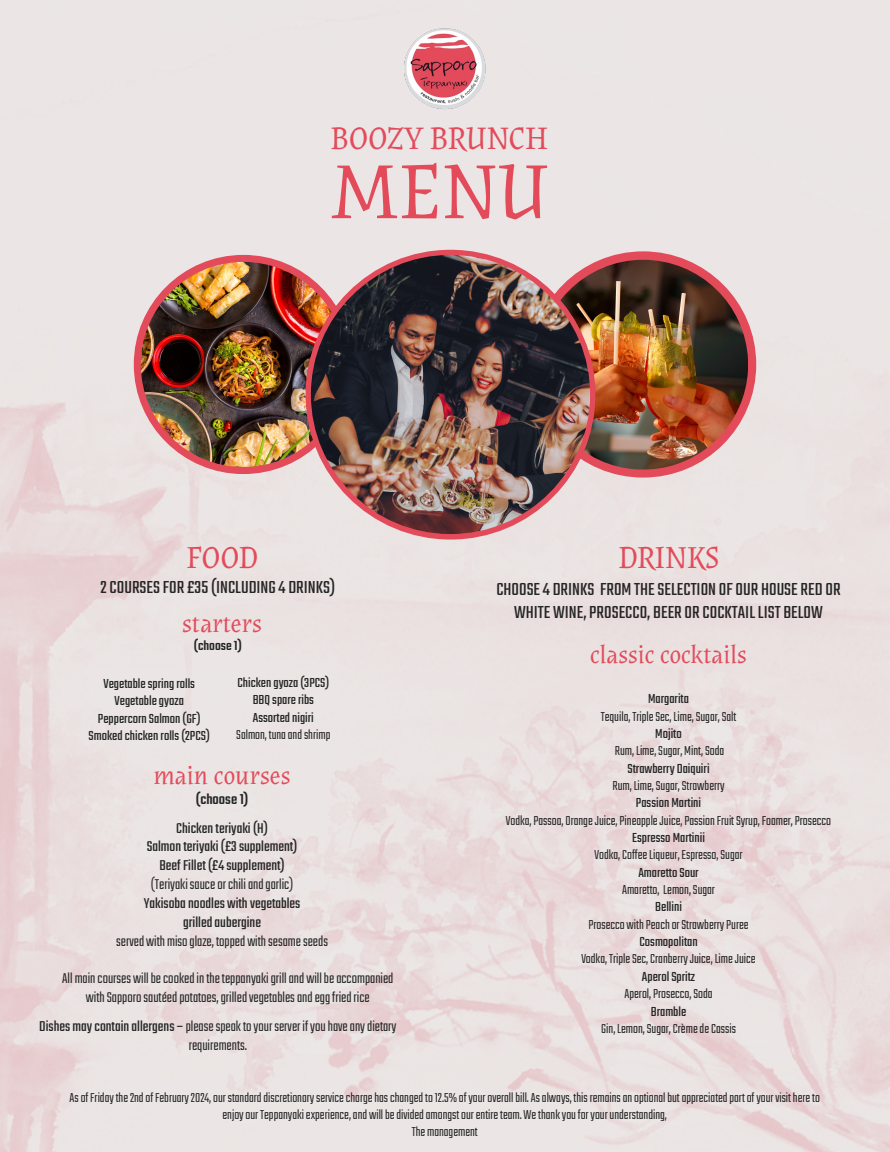
<style>
.page{position:relative;width:890px;height:1152px;background:#fff}
.page>*{position:absolute;margin:0;border:0;box-sizing:border-box;transform-origin:0 0}
.t1{font:80px "Sincopa Nina";color:#e34b5b}
.t2{font:32.4px "Sincopa Nina";color:#e34b5b}
.t3{font:31.6px "Sincopa Nina";color:#e34b5b}
.t4{font:26.4px "Sincopa Nina";color:#e34b5b}
.t5{font:26px "Sincopa Nina";color:#e34b5b}
.t6{font:19.2px/23.2px "Teko";color:#262626;text-align:center}
.t7{font:300 15.6px/18.8px "Teko";color:#262626;text-align:center}
.t8{font:15.6px/18.8px "Teko";color:#262626;text-align:center}
.t9{font:500 15.6px "Teko";color:#262626}
.t10{font:300 14.4px/17.2px "Teko";color:#262626;text-align:center}
.t11{font:14.4px/17.2px "Teko";color:#262626;text-align:center}
.t12{font:500 14.4px "Teko";color:#262626}
.s1{font-weight:400}
</style>
<div class="page">
<img style="left:0;top:0;width:890px;height:1152px">
<div style="left:134px;top:255px;width:219px;height:219px;background:#e34b5b;border-radius:50%"></div>
<img style="left:141px;top:262px;width:205px;height:205px;border-radius:103px">
<div style="left:530px;top:251px;width:226px;height:227px;background:#e34b5b;border-radius:50%"></div>
<img style="left:538px;top:260px;width:210px;height:210px;border-radius:102px">
<div style="left:306px;top:250px;width:289px;height:290px;background:#e34b5b;border-radius:50%"></div>
<img style="left:311px;top:255px;width:279px;height:279px;border-radius:140px">
<img style="left:404px;top:28px;width:81px;height:81px">
<h2 class="t2" style="left:330px;top:119px;width:219px">BOOZY BRUNCH</h2>
<h1 class="t1" style="left:329px;top:143px;width:222px">MENU</h1>
<h3 class="t3" style="left:186px;top:538px;width:73px">FOOD</h3>
<h3 class="t3" style="left:618px;top:538px;width:103px">DRINKS</h3>
<h3 class="t6" style="left:101px;top:577px;width:236px">2 COURSES FOR £35 (INCLUDING 4 DRINKS)</h3>
<h3 class="t4" style="left:182px;top:607px;width:81px">starters</h3>
<p class="t12" style="left:194px;top:638px;width:49px">(choose 1)</p>
<p class="t11" style="left:89px;top:676px;width:123px">Vegetable spring rolls<br>Vegetable gyoza<br>Peppercorn Salmon (GF)<br>Smoked chicken rolls (2PCS)</p>
<p class="t11" style="left:238px;top:675px;width:93px">Chicken gyoza (3PCS)<br>BBQ spare ribs<br>Assorted nigiri</p>
<p class="t10" style="left:236px;top:727px;width:96px">Salmon, tuna and shrimp</p>
<h3 class="t4" style="left:153px;top:760px;width:139px">main courses</h3>
<p class="t9" style="left:196px;top:790px;width:54px">(choose 1)</p>
<p class="t8" style="left:147px;top:820px;width:152px">Chicken teriyaki (H)<br>Salmon teriyaki (£3 supplement)<br>Beef Fillet (£4 supplement)</p>
<p class="t7" style="left:151px;top:876px;width:144px">(Teriyaki sauce or chili and garlic)</p>
<p class="t8" style="left:144px;top:895px;width:158px">Yakisoba noodles with vegetables grilled aubergine</p>
<p class="t7" style="left:116px;top:933px;width:213px">served with miso glaze, topped with sesame seeds</p>
<p class="t7" style="left:62px;top:970px;width:333px">All main courses will be cooked in the teppanyaki grill and will be accompanied with Sapporo sautéed potatoes, grilled vegetables and egg fried rice</p>
<p class="t7" style="left:39px;top:1018px;width:359px"><span class="s1">Dishes may contain allergens –</span> please speak to your server if you have any dietary requirements.</p>
<h3 class="t6" style="left:496px;top:579px;width:346px">CHOOSE 4 DRINKS FROM THE SELECTION OF OUR HOUSE RED OR<br>WHITE WINE, PROSECCO, BEER OR COCKTAIL LIST BELOW</h3>
<h3 class="t5" style="left:590px;top:639px;width:158px">classic cocktails</h3>
<p class="t11" style="left:648px;top:691px;width:42px">Margarita</p>
<p class="t10" style="left:601px;top:709px;width:137px">Tequila, Triple Sec, Lime, Sugar, Salt</p>
<p class="t11" style="left:655px;top:726px;width:28px">Mojito</p>
<p class="t10" style="left:615px;top:743px;width:111px">Rum, Lime, Sugar, Mint, Soda</p>
<p class="t11" style="left:627px;top:761px;width:84px">Strawberry Daiquiri</p>
<p class="t10" style="left:612px;top:778px;width:114px">Rum, Lime, Sugar, Strawberry</p>
<p class="t11" style="left:636px;top:795px;width:67px">Passion Martini</p>
<p class="t10" style="left:506px;top:813px;width:327px">Vodka, Passoa, Orange Juice, Pineapple Juice, Passion Fruit Syrup, Foamer, Prosecco</p>
<p class="t11" style="left:632px;top:830px;width:74px">Espresso Martinii</p>
<p class="t10" style="left:595px;top:847px;width:149px">Vodka, Coffee Liqueur, Espresso, Sugar</p>
<p class="t11" style="left:638px;top:865px;width:62px">Amaretto Sour</p>
<p class="t10" style="left:622px;top:882px;width:94px">Amaretto, Lemon, Sugar</p>
<p class="t11" style="left:655px;top:899px;width:28px">Bellini</p>
<p class="t10" style="left:588px;top:917px;width:162px">Prosecco with Peach or Strawberry Puree</p>
<p class="t11" style="left:639px;top:934px;width:60px">Cosmopolitan</p>
<p class="t10" style="left:581px;top:952px;width:176px">Vodka, Triple Sec, Cranberry Juice, Lime Juice</p>
<p class="t11" style="left:642px;top:969px;width:55px">Aperol Spritz</p>
<p class="t10" style="left:624px;top:986px;width:90px">Aperol, Prosecco, Soda</p>
<p class="t11" style="left:651px;top:1004px;width:37px">Bramble</p>
<p class="t10" style="left:601px;top:1021px;width:136px">Gin, Lemon, Sugar, Crème de Cassis</p>
<p class="t10" style="left:70px;top:1090px;width:752px">As of Friday the 2nd of February 2024, our standard discretionary service charge has changed to 12.5% of your overall bill. As always, this remains an optional but appreciated part of your visit here to enjoy our Teppanyaki experience, and will be divided amongst our entire team. We thank you for your understanding,<br>The management</p>
</div>
